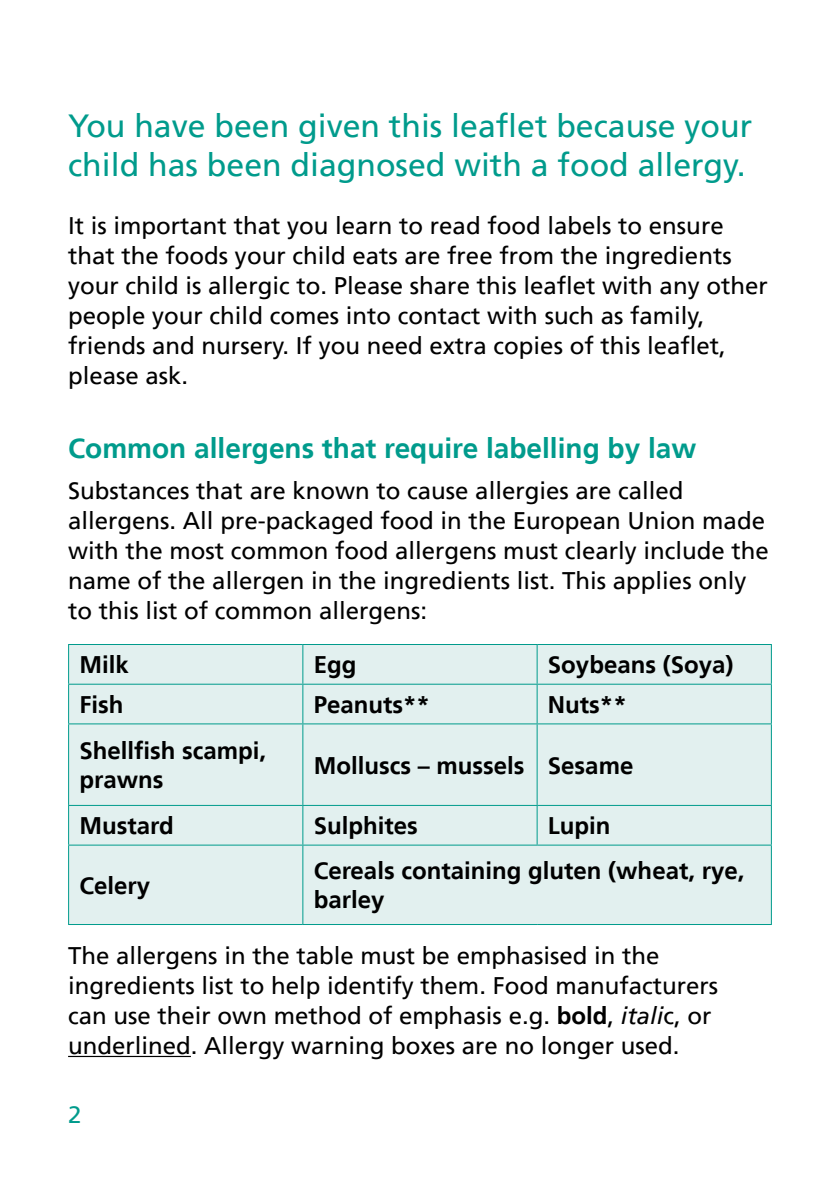
<style>
.page{position:relative;width:840px;height:1191px;background:#fff}
.page>*{position:absolute;margin:0;border:0;box-sizing:border-box;transform-origin:0 0}
.Introduction_text{font:32px/38.4px "Frutiger LT";color:#009b8c}
.Main_Headings{font:700 28px "Frutiger LT";color:#009b8c}
.Body_Text{font:24px/30px "Frutiger LT";color:#000}
.Main_Headings-2{font:700 24px/28.8px "Frutiger LT";color:#000}
.t1{font:24px "Frutiger LT";color:#009b8c}
.s1{font-weight:700}
.s2{font-style:italic}
</style>
<div class="page">
<hr style="left:68px;top:1055px;width:123px;height:2px;background:#000">
<div style="left:69px;top:645px;width:701px;height:279px;background:#e2f0ef"></div>
<hr style="left:68px;top:644px;width:235px;height:1px;background:#009b8c">
<hr style="left:68px;top:645px;width:1px;height:38px;background:#009b8c">
<hr style="left:303px;top:644px;width:234px;height:1px;background:#009b8c">
<hr style="left:302px;top:645px;width:1px;height:38px;background:#009b8c">
<hr style="left:537px;top:644px;width:234px;height:1px;background:#009b8c">
<hr style="left:536px;top:645px;width:1px;height:38px;background:#009b8c">
<hr style="left:770px;top:645px;width:1px;height:38px;background:#009b8c">
<hr style="left:68px;top:683px;width:235px;height:1px;background:#009b8c">
<hr style="left:68px;top:684px;width:1px;height:39px;background:#009b8c">
<hr style="left:303px;top:683px;width:234px;height:1px;background:#009b8c">
<hr style="left:302px;top:684px;width:1px;height:39px;background:#009b8c">
<hr style="left:537px;top:683px;width:234px;height:1px;background:#009b8c">
<hr style="left:536px;top:684px;width:1px;height:39px;background:#009b8c">
<hr style="left:770px;top:684px;width:1px;height:39px;background:#009b8c">
<hr style="left:68px;top:723px;width:235px;height:1px;background:#009b8c">
<hr style="left:68px;top:724px;width:1px;height:81px;background:#009b8c">
<hr style="left:303px;top:723px;width:234px;height:1px;background:#009b8c">
<hr style="left:302px;top:724px;width:1px;height:81px;background:#009b8c">
<hr style="left:537px;top:723px;width:234px;height:1px;background:#009b8c">
<hr style="left:536px;top:724px;width:1px;height:81px;background:#009b8c">
<hr style="left:770px;top:724px;width:1px;height:81px;background:#009b8c">
<hr style="left:68px;top:805px;width:235px;height:1px;background:#009b8c">
<hr style="left:68px;top:806px;width:1px;height:38px;background:#009b8c">
<hr style="left:303px;top:805px;width:234px;height:1px;background:#009b8c">
<hr style="left:302px;top:806px;width:1px;height:38px;background:#009b8c">
<hr style="left:537px;top:805px;width:234px;height:1px;background:#009b8c">
<hr style="left:536px;top:806px;width:1px;height:38px;background:#009b8c">
<hr style="left:770px;top:806px;width:1px;height:38px;background:#009b8c">
<hr style="left:68px;top:844px;width:235px;height:1px;background:#009b8c">
<hr style="left:68px;top:845px;width:1px;height:79px;background:#009b8c">
<hr style="left:303px;top:844px;width:234px;height:1px;background:#009b8c">
<hr style="left:302px;top:845px;width:1px;height:79px;background:#009b8c">
<hr style="left:537px;top:844px;width:234px;height:1px;background:#009b8c">
<hr style="left:770px;top:845px;width:1px;height:79px;background:#009b8c">
<hr style="left:68px;top:924px;width:235px;height:1px;background:#009b8c">
<hr style="left:303px;top:924px;width:234px;height:1px;background:#009b8c">
<hr style="left:537px;top:924px;width:234px;height:1px;background:#009b8c">
<p class="Introduction_text" style="left:68px;top:107px;width:685px">You have been given this leaflet because your child has been diagnosed with a food allergy.</p>
<p class="Body_Text" style="left:68px;top:211px;width:700px">It is important that you learn to read food labels to ensure that the foods your child eats are free from the ingredients your child is allergic to. Please share this leaflet with any other people your child comes into contact with such as family, friends and nursery. If you need extra copies of this leaflet, please ask.</p>
<p class="Main_Headings" style="left:68px;top:431px;width:629px">Common allergens that require labelling by law</p>
<p class="Body_Text" style="left:68px;top:476px;width:702px">Substances that are known to cause allergies are called allergens. All pre-packaged food in the European Union made with the most common food allergens must clearly include the name of the allergen in the ingredients list. This applies only to this list of common allergens:</p>
<p class="Main_Headings-2" style="left:79px;top:650px;width:51px">Milk</p>
<p class="Main_Headings-2" style="left:313px;top:650px;width:44px">Egg</p>
<p class="Main_Headings-2" style="left:547px;top:650px;width:187px">Soybeans (Soya)</p>
<p class="Main_Headings-2" style="left:79px;top:690px;width:45px">Fish</p>
<p class="Main_Headings-2" style="left:313px;top:690px;width:118px">Peanuts**</p>
<p class="Main_Headings-2" style="left:547px;top:690px;width:80px">Nuts**</p>
<p class="Main_Headings-2" style="left:79px;top:736px;width:188px">Shellfish scampi, prawns</p>
<p class="Main_Headings-2" style="left:313px;top:751px;width:212px">Molluscs – mussels</p>
<p class="Main_Headings-2" style="left:547px;top:751px;width:87px">Sesame</p>
<p class="Main_Headings-2" style="left:79px;top:811px;width:96px">Mustard</p>
<p class="Main_Headings-2" style="left:313px;top:811px;width:106px">Sulphites</p>
<p class="Main_Headings-2" style="left:547px;top:811px;width:64px">Lupin</p>
<p class="Main_Headings-2" style="left:79px;top:871px;width:72px">Celery</p>
<p class="Main_Headings-2" style="left:313px;top:856px;width:432px">Cereals containing gluten (wheat, rye, barley</p>
<p class="Body_Text" style="left:68px;top:940px;width:651px">The allergens in the table must be emphasised in the ingredients list to help identify them. Food manufacturers can use their own method of emphasis e.g. <span class="s1">bold</span>, <span class="s2">itali</span>c, or underlined. Allergy warning boxes are no longer used.</p>
<p class="t1" style="left:68px;top:1101px;width:15px">2</p>
</div>
